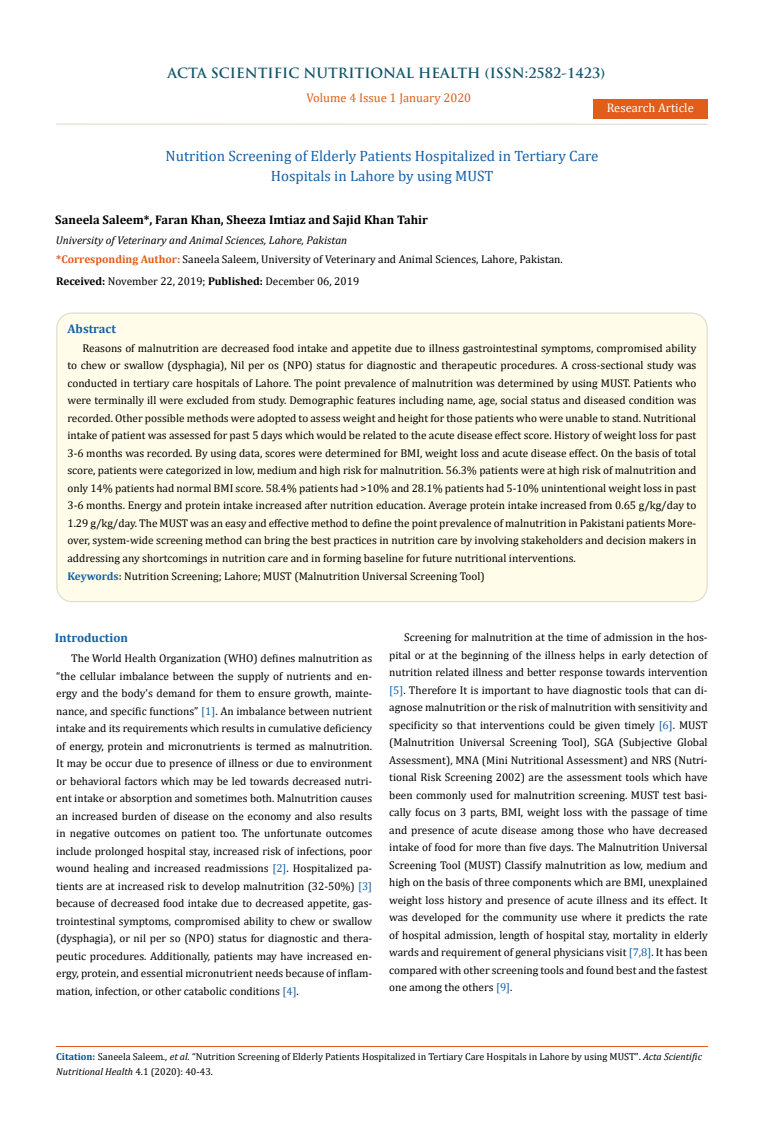
<style>
.page{position:relative;width:764px;height:1140px;background:#fff}
.page>*{position:absolute;margin:0;border:0;box-sizing:border-box;transform-origin:0 0}
.t1{font:15px/20px "Cambria";color:#1560a6;text-align:center}
.t2{font:700 13.75px "Trajan Pro";color:#0e546a}
.t3{font:700 12.5px "Cambria";color:#000}
.t4{font:12.5px "Cambria";color:#e05d1a}
.t5{font:700 12.5px "Cambria";color:#1560a6}
.t6{font:12.5px "Cambria";color:#fff}
.t7{font:11.25px/17.5px "Cambria";color:#000;text-align:justify}
.t8{font:10px/15px "Cambria";color:#000}
.s1{font-style:italic}
.s2{font-weight:700;color:#e05d1a}
.s3{font-weight:700}
.s4{font-weight:700;color:#1560a6}
.s5{font-weight:700;color:#0e546a}
.s6{color:#1560a6}
.s7{font-weight:700;color:#035089}
</style>
<div class="page">
<div style="left:593px;top:99px;width:114px;height:20px;background:#e05d1a"></div>
<div style="left:57px;top:313px;width:650px;height:289px;background:#fffde9;border-radius:15px"></div>
<hr style="left:56px;top:123px;width:651px;height:2px;background:#e0dfcd">
<hr style="left:56px;top:1047px;width:651px;height:1px;background:#e05d1a">
<p class="t2" style="left:167px;top:64px;width:439px">ACTA SCIENTIFIC NUTRITIONAL HEALTH (ISSN:2582-1423)</p>
<p class="t4" style="left:306px;top:91px;width:166px">Volume 4 Issue 1 January 2020</p>
<p class="t6" style="left:607px;top:100px;width:89px">Research Article</p>
<h1 class="t1" style="left:166px;top:146px;width:434px">Nutrition Screening of Elderly Patients Hospitalized in Tertiary Care<br>Hospitals in Lahore by using MUST</h1>
<p class="t3" style="left:55px;top:211px;width:374px">Saneela Saleem*, Faran Khan, Sheeza Imtiaz and Sajid Khan Tahir</p>
<p class="t7" style="left:56px;top:230px;width:508px;line-height:19.1px"><span class="s1">University of Veterinary and Animal Sciences, Lahore, Pakistan<br></span><span class="s2">*Corresponding Author:</span> Saneela Saleem, University of Veterinary and Animal Sciences, Lahore, Pakistan.</p>
<p class="t7" style="left:56px;top:273px;width:304px"><span class="s3">Received:</span> November 22, 2019; <span class="s3">Published:</span> December 06, 2019</p>
<p class="t5" style="left:68px;top:320px;width:50px">Abstract</p>
<p class="t7" style="left:67px;top:339px;width:630px;text-indent:15px">Reasons of malnutrition are decreased food intake and appetite due to illness gastrointestinal symptoms, compromised ability to chew or swallow (dysphagia), Nil per os (NPO) status for diagnostic and therapeutic procedures. A cross-sectional study was conducted in tertiary care hospitals of Lahore. The point prevalence of malnutrition was determined by using MUST. Patients who were terminally ill were excluded from study. Demographic features including name, age, social status and diseased condition was recorded. Other possible methods were adopted to assess weight and height for those patients who were unable to stand. Nutritional intake of patient was assessed for past 5 days which would be related to the acute disease effect score. History of weight loss for past 3-6 months was recorded. By using data, scores were determined for BMI, weight loss and acute disease effect. On the basis of total score, patients were categorized in low, medium and high risk for malnutrition. 56.3% patients were at high risk of malnutrition and only 14% patients had normal BMI score. 58.4% patients had &gt;10% and 28.1% patients had 5-10% unintentional weight loss in past 3-6 months. Energy and protein intake increased after nutrition education. Average protein intake increased from 0.65 g/kg/day to 1.29 g/kg/day. The MUST was an easy and effective method to define the point prevalence of malnutrition in Pakistani patients More&shy;over, system-wide screening method can bring the best practices in nutrition care by involving stakeholders and decision makers in addressing any shortcomings in nutrition care and in forming baseline for future nutritional interventions.</p>
<p class="t7" style="left:67px;top:567px;width:419px"><span class="s4">Keywords</span><span class="s5">:</span> Nutrition Screening; Lahore; MUST (Malnutrition Universal Screening Tool)</p>
<p class="t5" style="left:55px;top:629px;width:75px">Introduction</p>
<p class="t7" style="left:56px;top:650px;width:317px;text-indent:15px">The World Health Organization (WHO) defines malnutrition as “the cellular imbalance between the supply of nutrients and en&shy;ergy and the body’s demand for them to ensure growth, mainte&shy;nance, and specific functions” <span class="s6">[1]</span>. An imbalance between nutrient intake and its requirements which results in cumulative deficiency of energy, protein and micronutrients is termed as malnutrition.<br>It may be occur due to presence of illness or due to environment or behavioral factors which may be led towards decreased nutri&shy;ent intake or absorption and sometimes both. Malnutrition causes an increased burden of disease on the economy and also results in negative outcomes on patient too. The unfortunate outcomes include prolonged hospital stay, increased risk of infections, poor wound healing and increased readmissions <span class="s6">[2]</span>. Hospitalized pa&shy;tients are at increased risk to develop malnutrition (32-50%) <span class="s6">[3] </span>because of decreased food intake due to decreased appetite, gas&shy;trointestinal symptoms, compromised ability to chew or swallow (dysphagia), or nil per so (NPO) status for diagnostic and thera&shy;peutic procedures. Additionally, patients may have increased en&shy;ergy, protein, and essential micronutrient needs because of inflam&shy;mation, infection, or other catabolic conditions <span class="s6">[4]</span>.</p>
<p class="t7" style="left:389px;top:629px;width:320px;text-indent:15px">Screening for malnutrition at the time of admission in the hos&shy;pital or at the beginning of the illness helps in early detection of nutrition related illness and better response towards intervention <span class="s6">[5]</span>. Therefore It is important to have diagnostic tools that can di&shy;agnose malnutrition or the risk of malnutrition with sensitivity and specificity so that interventions could be given timely <span class="s6">[6]</span>. MUST (Malnutrition Universal Screening Tool), SGA (Subjective Global Assessment), MNA (Mini Nutritional Assessment) and NRS (Nutri&shy;tional Risk Screening 2002) are the assessment tools which have been commonly used for malnutrition screening. MUST test basi&shy;cally focus on 3 parts, BMI, weight loss with the passage of time and presence of acute disease among those who have decreased intake of food for more than five days. The Malnutrition Universal Screening Tool (MUST) Classify malnutrition as low, medium and high on the basis of three components which are BMI, unexplained weight loss history and presence of acute illness and its effect. It was developed for the community use where it predicts the rate of hospital admission, length of hospital stay, mortality in elderly wards and requirement of general physicians visit <span class="s6">[7,8]</span>. It has been compared with other screening tools and found best and the fastest one among the others <span class="s6">[9]</span>.</p>
<p class="t8" style="left:56px;top:1049px;width:647px"><span class="s7">Citation:</span> Saneela Saleem<span class="s1">., et al.</span> “Nutrition Screening of Elderly Patients Hospitalized in Tertiary Care Hospitals in Lahore by using MUST". <span class="s1">Acta Scientific<br>Nutritional Health</span> 4.1 (2020): 40-43.</p>
</div>
